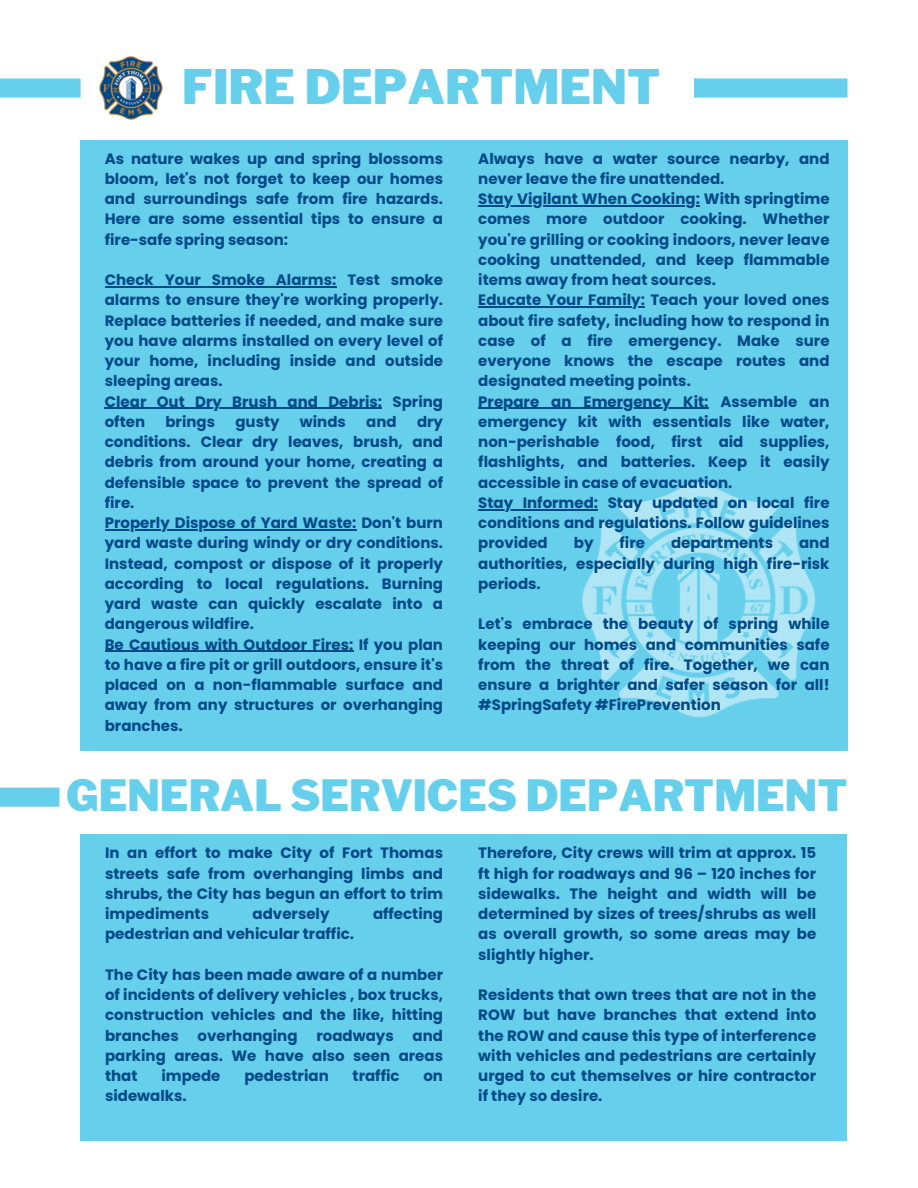
<style>
.page{position:relative;width:918px;height:1188px;background:#fff}
.page>*{position:absolute;margin:0;border:0;box-sizing:border-box;transform-origin:0 0}
.t1{font:900 47.25px "Libre Franklin";color:#66cfeb}
.t2{font:900 42.75px "Libre Franklin";color:#66cfeb}
.t3{font:700 15px/20.2px "Poppins";color:#014987;text-align:justify}
</style>
<div class="page">
<img style="left:99px;top:56px;width:64px;height:64px">
<div style="left:0;top:78px;width:81px;height:20px;background:#66cfeb"></div>
<div style="left:81px;top:140px;width:767px;height:610px;background:#66cfeb"></div>
<div style="left:694px;top:78px;width:154px;height:20px;background:#66cfeb"></div>
<img style="left:548px;top:483px;width:268px;height:235px">
<hr style="left:105px;top:286px;width:231px;height:1px;background:#014987">
<hr style="left:105px;top:408px;width:277px;height:1px;background:#014987">
<hr style="left:105px;top:529px;width:251px;height:1px;background:#014987">
<hr style="left:105px;top:651px;width:248px;height:1px;background:#014987">
<hr style="left:478px;top:205px;width:222px;height:1px;background:#014987">
<hr style="left:478px;top:307px;width:167px;height:1px;background:#014987">
<hr style="left:478px;top:408px;width:231px;height:1px;background:#014987">
<hr style="left:478px;top:509px;width:120px;height:1px;background:#014987">
<div style="left:0;top:788px;width:59px;height:19px;background:#66cfeb"></div>
<div style="left:81px;top:834px;width:766px;height:307px;background:#66cfeb"></div>
<h1 class="t1" style="left:182px;top:58px;width:480px">FIRE DEPARTMENT</h1>
<p class="t3" style="left:105px;top:148px;width:340px">As nature wakes up and spring blossoms bloom, let's not forget to keep our homes and surroundings safe from fire hazards.<br>Here are some essential tips to ensure a fire-safe spring season:</p>
<p class="t3" style="left:105px;top:270px;width:340px;text-align:left">Check Your Smoke Alarms: Test smoke alarms to ensure they're working properly.<br>Replace batteries if needed, and make sure you have alarms installed on every level of your home, including inside and outside sleeping areas.<br>Clear Out Dry Brush and Debris: Spring often</p>
<p class="t3" style="left:165px;top:412px;width:51px">brings</p>
<p class="t3" style="left:235px;top:412px;width:46px">gusty</p>
<p class="t3" style="left:300px;top:412px;width:48px">winds</p>
<p class="t3" style="left:366px;top:412px;width:32px">and</p>
<p class="t3" style="left:105px;top:412px;width:340px;text-align:left;text-indent:312px">dry conditions. Clear dry leaves, brush, and debris from around your home, creating a defensible space to prevent the spread of fire.<br>Properly Dispose of Yard Waste: Don't burn yard waste during windy or dry conditions.<br>Instead, compost or dispose of it properly according to local regulations. Burning yard waste can quickly escalate into a dangerous wildfire.<br>Be Cautious with Outdoor Fires: If you plan to have a fire pit or grill outdoors, ensure it's placed on a non-flammable surface and away from any structures or overhanging branches.</p>
<p class="t3" style="left:478px;top:148px;width:353px;text-align:left">Always have a water source nearby, and never leave the fire unattended.<br>Stay Vigilant When Cooking: With springtime comes more outdoor cooking. Whether you're grilling or cooking indoors, never leave cooking unattended, and keep flammable items away from heat sources.<br>Educate Your Family: Teach your loved ones about fire safety, including how to respond in case of a fire emergency. Make sure everyone knows the escape routes and designated meeting points.<br>Prepare an Emergency Kit: Assemble an emergency kit with essentials like water, non-perishable food, first aid supplies, flashlights, and batteries. Keep it easily accessible in case of evacuation.<br>Stay Informed: Stay updated on local fire conditions and regulations. Follow guidelines provided</p>
<p class="t3" style="left:574px;top:533px;width:21px">by</p>
<p class="t3" style="left:620px;top:533px;width:27px">fire</p>
<p class="t3" style="left:671px;top:533px;width:103px">departments</p>
<p class="t3" style="left:478px;top:533px;width:353px;text-indent:321px">and authorities, especially during high fire-risk periods.</p>
<p class="t3" style="left:478px;top:614px;width:353px">Let's embrace the beauty of spring while keeping our homes and communities safe from the threat of fire. Together, we can ensure a brighter and safer season for all! #SpringSafety #FirePrevention</p>
<h2 class="t2" style="left:66px;top:770px;width:783px">GENERAL SERVICES DEPARTMENT</h2>
<p class="t3" style="left:105px;top:843px;width:339px">In an effort to make City of Fort Thomas streets safe from overhanging limbs and shrubs, the City has begun an effort to trim impediments</p>
<p class="t3" style="left:478px;top:843px;width:339px">Therefore, City crews will trim at approx. 15 ft high for roadways and 96 – 120 inches for sidewalks. The height and width will be determined by sizes of trees/shrubs as well as overall growth, so some areas may be slightly higher.</p>
<p class="t3" style="left:478px;top:985px;width:339px">Residents that own trees that are not in the ROW but have branches that extend into the ROW and cause this type of interference with vehicles and pedestrians are certainly urged to cut themselves or hire contractor if they so desire.</p>
<p class="t3" style="left:253px;top:904px;width:78px">adversely</p>
<p class="t3" style="left:373px;top:904px;width:72px">affecting</p>
<p class="t3" style="left:105px;top:924px;width:250px">pedestrian and vehicular traffic.</p>
<p class="t3" style="left:105px;top:964px;width:339px">The City has been made aware of a number of incidents of delivery vehicles , box trucks, construction vehicles and the like, hitting branches</p>
<p class="t3" style="left:198px;top:1025px;width:101px">overhanging</p>
<p class="t3" style="left:316px;top:1025px;width:79px">roadways</p>
<p class="t3" style="left:105px;top:1025px;width:339px;text-indent:308px">and parking areas. We have also seen areas that</p>
<p class="t3" style="left:161px;top:1066px;width:61px">impede</p>
<p class="t3" style="left:244px;top:1066px;width:86px">pedestrian</p>
<p class="t3" style="left:353px;top:1066px;width:48px">traffic</p>
<p class="t3" style="left:423px;top:1066px;width:21px">on</p>
<p class="t3" style="left:105px;top:1086px;width:83px">sidewalks.</p>
</div>
